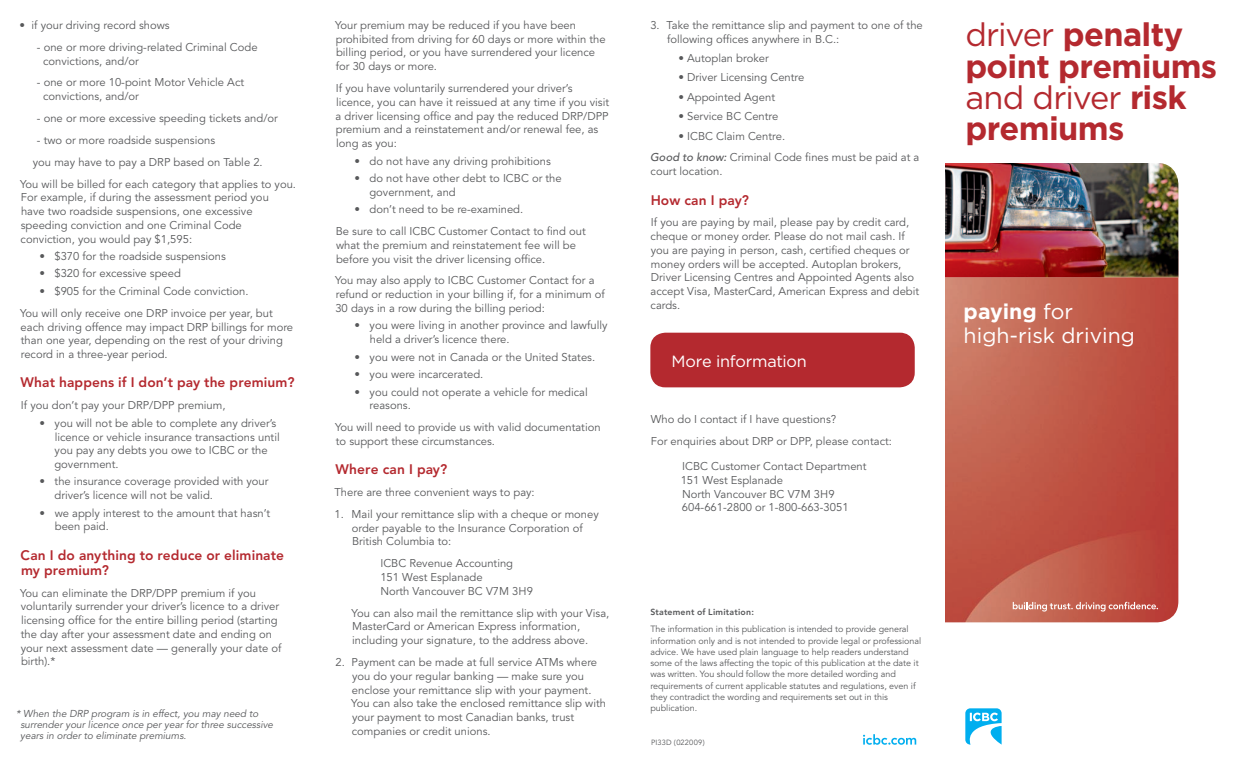
<style>
.page{position:relative;width:1260px;height:765px;background:#fff}
.page>*{position:absolute;margin:0;border:0;box-sizing:border-box;transform-origin:0 0}
.t1{font:700 32.5px/31.2px "Gotham";letter-spacing:-.02em;color:#b4292f}
.t2{font:21.25px/23.8px "Gotham";color:#fff}
.t3{font:16.25px "Gotham";letter-spacing:-.015em;color:#fff}
.t4{font:800 13.75px/15px "Avenir";letter-spacing:.005em;color:#b4292f}
.t5{font:11.25px/13.8px "Avenir";color:#57585a}
.t6{font:italic 10px/11.2px "Avenir";color:#57585a}
.t7{font:9px/11.2px "Avenir";letter-spacing:-.005em;color:#57585a}
.t8{font:800 8.75px "Avenir";letter-spacing:.025em;color:#57585a}
.t9{font:7.5px "Avenir";letter-spacing:.02em;color:#57585a}
.s1{font-weight:500;font-style:italic}
.s2{font-weight:400}
.s3{font-weight:700}
</style>
<div class="page">
<img style="left:945px;top:277px;width:233px;height:345px">
<img style="left:945px;top:163px;width:233px;height:114px">
<svg style="left:965px;top:708px;width:37px;height:37px"></svg>
<svg style="left:863px;top:734px;width:53px;height:11px"></svg>
<svg style="left:1013px;top:602px;width:145px;height:10px"></svg>
<div style="left:650px;top:333px;width:265px;height:54px;background:#b4292f;border-radius:15px"></div>
<p class="t5" style="left:20px;top:19px;width:151px">• if your driving record shows</p>
<p class="t5" style="left:43px;top:41px;width:216px;text-indent:-6px">- one or more driving-related Criminal Code convictions, and/or</p>
<p class="t5" style="left:43px;top:77px;width:203px;text-indent:-6px">- one or more 10-point Motor Vehicle Act convictions, and/or</p>
<p class="t5" style="left:37px;top:112px;width:243px">- one or more excessive speeding tickets and/or</p>
<p class="t5" style="left:37px;top:134px;width:180px">- two or more roadside suspensions</p>
<p class="t5" style="left:33px;top:156px;width:231px">you may have to pay a DRP based on Table 2.</p>
<p class="t5" style="left:20px;top:178px;width:278px">You will be billed for each category that applies to you.</p>
<p class="t5" style="left:21px;top:192px;width:250px">For example, if during the assessment period you have two roadside suspensions, one excessive speeding conviction and one Criminal Code conviction, you would pay $1,595:</p>
<p class="t5" style="left:40px;top:250px;width:188px">• $370 for the roadside suspensions</p>
<p class="t5" style="left:40px;top:268px;width:143px">• $320 for excessive speed</p>
<p class="t5" style="left:20px;top:281px;width:254px;line-height:21.9px;text-align:center">• $905 for the Criminal Code conviction.<br>You will only receive one DRP invoice per year, but</p>
<p class="t5" style="left:21px;top:321px;width:274px">each driving offence may impact DRP billings for more than one year, depending on the rest of your driving record in a three-year period.</p>
<p class="t4" style="left:21px;top:376px;width:275px">What happens if I don’t pay the premium?</p>
<p class="t5" style="left:21px;top:400px;width:206px">If you don’t pay your DRP/DPP premium,</p>
<p class="t5" style="left:54px;top:417px;width:227px;text-indent:-15px">• you will not be able to complete any driver’s licence or vehicle insurance transactions until you pay any debts you owe to ICBC or the government.</p>
<p class="t5" style="left:54px;top:476px;width:216px;text-indent:-15px">• the insurance coverage provided with your driver’s licence will not be valid.</p>
<p class="t5" style="left:55px;top:507px;width:217px;text-indent:-15px">• we apply interest to the amount that hasn’t been paid.</p>
<p class="t4" style="left:21px;top:549px;width:265px">Can I do anything to reduce or eliminate my premium?</p>
<p class="t5" style="left:20px;top:587px;width:263px">You can eliminate the DRP/DPP premium if you voluntarily surrender your driver’s licence to a driver licensing office for the entire billing period (starting the day after your assessment date and ending on your next assessment date — generally your date of birth).*</p>
<p class="t6" style="left:20px;top:709px;width:254px;text-indent:-4px">* When the DRP program is in effect, you may need to surrender your licence once per year for three successive years in order to eliminate premiums.</p>
<p class="t5" style="left:335px;top:19px;width:272px">Your premium may be reduced if you have been prohibited from driving for 60 days or more within the billing period, or you have surrendered your licence for 30 days or more.</p>
<p class="t5" style="left:336px;top:83px;width:275px">If you have voluntarily surrendered your driver’s licence, you can have it reissued at any time if you visit a driver licensing office and pay the reduced DRP/DPP premium and a reinstatement and/or renewal fee, as long as you:</p>
<p class="t5" style="left:355px;top:155px;width:198px">• do not have any driving prohibitions</p>
<p class="t5" style="left:369px;top:172px;width:194px;text-indent:-15px">• do not have other debt to ICBC or the government, and</p>
<p class="t5" style="left:336px;top:200px;width:252px;line-height:21.9px;text-indent:19px">• don’t need to be re-examined.<br>Be sure to call ICBC Customer Contact to find out</p>
<p class="t5" style="left:336px;top:239px;width:241px">what the premium and reinstatement fee will be before you visit the driver licensing office.</p>
<p class="t5" style="left:335px;top:275px;width:271px">You may also apply to ICBC Customer Contact for a refund or reduction in your billing if, for a minimum of<br>30 days in a row during the billing period:</p>
<p class="t5" style="left:370px;top:320px;width:239px;text-indent:-15px">• you were living in another province and lawfully held a driver’s licence there.</p>
<p class="t5" style="left:355px;top:351px;width:242px">• you were not in Canada or the United States.</p>
<p class="t5" style="left:355px;top:369px;width:130px">• you were incarcerated.</p>
<p class="t5" style="left:370px;top:386px;width:220px;text-indent:-15px">• you could not operate a vehicle for medical reasons.</p>
<p class="t5" style="left:335px;top:422px;width:267px">You will need to provide us with valid documentation to support these circumstances.</p>
<p class="t4" style="left:336px;top:463px;width:113px">Where can I pay?</p>
<p class="t5" style="left:335px;top:487px;width:202px">There are three convenient ways to pay:</p>
<p class="t5" style="left:352px;top:508px;width:249px;text-indent:-17px">1. Mail your remittance slip with a cheque or money order payable to the Insurance Corporation of<br>British Columbia to:</p>
<p class="t5" style="left:380px;top:558px;width:154px">ICBC Revenue Accounting<br>151 West Esplanade<br>North Vancouver BC V7M 3H9</p>
<p class="t5" style="left:352px;top:607px;width:259px">You can also mail the remittance slip with your Visa,<br>MasterCard or American Express information, including your signature, to the address above.</p>
<p class="t5" style="left:351px;top:657px;width:256px;text-indent:-16px">2. Payment can be made at full service ATMs where you do your regular banking — make sure you enclose your remittance slip with your payment.<br>You can also take the enclosed remittance slip with your payment to most Canadian banks, trust companies or credit unions.</p>
<p class="t5" style="left:667px;top:19px;width:257px;text-indent:-17px">3. Take the remittance slip and payment to one of the following offices anywhere in B.C.:</p>
<p class="t5" style="left:678px;top:53px;width:92px">• Autoplan broker</p>
<p class="t5" style="left:678px;top:72px;width:128px">• Driver Licensing Centre</p>
<p class="t5" style="left:678px;top:91px;width:98px">• Appointed Agent</p>
<p class="t5" style="left:678px;top:111px;width:102px">• Service BC Centre</p>
<p class="t5" style="left:650px;top:126px;width:271px;line-height:21.9px;text-indent:28px">• ICBC Claim Centre.<br><span class="s1">Good to know:</span> Criminal Code fines must be paid at a</p>
<p class="t5" style="left:651px;top:166px;width:74px">court location.</p>
<p class="t4" style="left:651px;top:193px;width:100px">How can I pay?</p>
<p class="t5" style="left:651px;top:217px;width:270px">If you are paying by mail, please pay by credit card, cheque or money order. Please do not mail cash. If you are paying in person, cash, certified cheques or money orders will be accepted. Autoplan brokers, Driver Licensing Centres and Appointed Agents also accept Visa, MasterCard, American Express and debit cards.</p>
<h3 class="t3" style="left:672px;top:354px;width:137px">More information</h3>
<p class="t5" style="left:651px;top:410px;width:243px;line-height:21.9px">Who do I contact if I have questions?<br>For enquiries about DRP or DPP, please contact:</p>
<p class="t5" style="left:681px;top:461px;width:187px">ICBC Customer Contact Department<br>151 West Esplanade<br>North Vancouver BC V7M 3H9<br>604-661-2800 or 1-800-663-3051</p>
<p class="t8" style="left:650px;top:608px;width:105px">Statement of Limitation:</p>
<p class="t7" style="left:650px;top:625px;width:272px">The information in this publication is intended to provide general information only and is not intended to provide legal or professional advice. We have used plain language to help readers understand some of the laws affecting the topic of this publication at the date it was written. You should follow the more detailed wording and requirements of current applicable statutes and regulations, even if they contradict the wording and requirements set out in this publication.</p>
<p class="t9" style="left:651px;top:739px;width:55px">PI33D (022009)</p>
<h1 class="t1" style="left:965px;top:22px;width:253px"><span class="s2">driver</span> penalty point premiums <span class="s2">and driver</span> risk premiums</h1>
<h2 class="t2" style="left:964px;top:301px;width:173px"><span class="s3">paying</span> for high-risk driving</h2>
</div>
